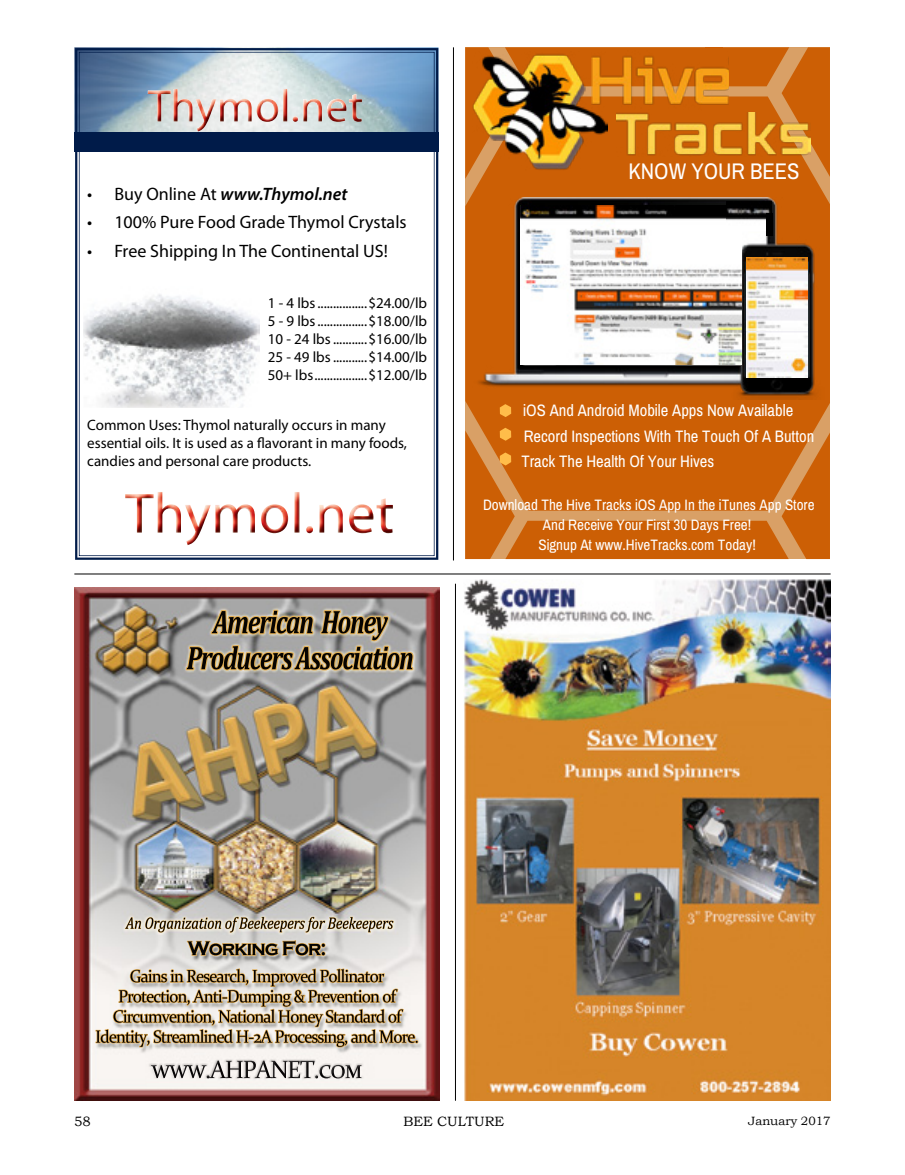
<style>
.page{position:relative;width:905px;height:1175px;background:#fff}
.page>*{position:absolute;margin:0;border:0;box-sizing:border-box;transform-origin:0 0}
.t1{font:22.65px "Archivo Narrow";color:#fff}
.t2{font:18px "Myriad Pro";color:#000}
.t3{font:italic 600 18px "Myriad Pro";color:#000}
.t4{font:16.65px/24.8px "Archivo Narrow";color:#fff}
.t5{font:15.15px/20.2px "Archivo Narrow";color:#fff;text-align:center}
.t6{font:15px/18px "Myriad Pro";color:#000}
.t7{font:13.5px "Bookman Old Style";color:#000}
.t8{font:12px "Bookman Old Style";color:#000}
.s1{font-weight:400;font-style:normal}
</style>
<div class="page">
<hr style="left:74px;top:573px;width:756px;height:1px;background:#000">
<hr style="left:453px;top:47px;width:1px;height:513px;background:#000">
<hr style="left:455px;top:583px;width:1px;height:517px;background:#000">
<div style="left:465px;top:179px;width:365px;height:249px;background:#cc5f05"></div>
<img style="left:472px;top:198px;width:352px;height:201px">
<img style="left:520px;top:206px;width:221px;height:158px">
<img style="left:746px;top:257px;width:61px;height:75px">
<img style="left:746px;top:332px;width:61px;height:46px">
<svg style="left:500px;top:404px;width:11px;height:13px"></svg>
<img style="left:726px;top:201px;width:45px;height:29px">
<div style="left:765px;top:213px;width:7px;height:23px;background:#000"></div>
<svg style="left:465px;top:47px;width:365px;height:132px;background:#c3711e"></svg>
<img style="left:616px;top:112px;width:194px;height:44px">
<svg style="left:465px;top:428px;width:365px;height:131px;background:#ce6813"></svg>
<img style="left:74px;top:587px;width:365px;height:513px">
<img style="left:211px;top:609px;width:72px;height:25px">
<img style="left:230px;top:916px;width:122px;height:16px">
<img style="left:187px;top:940px;width:138px;height:16px">
<img style="left:463px;top:580px;width:367px;height:520px">
<svg style="left:75px;top:48px;width:363px;height:512px;background:#526687"></svg>
<svg style="left:79px;top:52px;width:355px;height:504px"></svg>
<p class="t3" style="left:87px;top:182px;width:262px"><span class="s1">• Buy Online At</span> www.Thymol.net</p>
<p class="t2" style="left:87px;top:211px;width:321px">• 100% Pure Food Grade Thymol Crystals</p>
<p class="t2" style="left:87px;top:239px;width:302px">• Free Shipping In The Continental US!</p>
<p class="t6" style="left:268px;top:293px;width:161px;text-align:justify">1 - 4 lbs ................$24.00/lb 5 - 9 lbs ................$18.00/lb 10 - 24 lbs ...........$16.00/lb 25 - 49 lbs ...........$14.00/lb 50+ lbs .................$12.00/lb</p>
<p class="t6" style="left:87px;top:416px;width:321px">Common Uses: Thymol naturally occurs in many essential oils. It is used as a flavorant in many foods, candies and personal care products.</p>
<h1 class="t1" style="left:628px;top:158px;width:173px">KNOW YOUR BEES</h1>
<p class="t4" style="left:523px;top:397px;width:271px">iOS And Android Mobile Apps Now Available</p>
<p class="t4" style="left:521px;top:423px;width:294px">Record Inspections With The Touch Of A Button<br>Track The Health Of Your Hives</p>
<p class="t5" style="left:483px;top:494px;width:333px">Download The Hive Tracks iOS App In the iTunes App Store<br>And Receive Your First 30 Days Free!<br>Signup At www.HiveTracks.com Today!</p>
<p class="t7" style="left:74px;top:1112px;width:18px">58</p>
<p class="t7" style="left:403px;top:1112px;width:102px">BEE CULTURE</p>
<p class="t8" style="left:748px;top:1112px;width:84px">January 2017</p>
</div>
